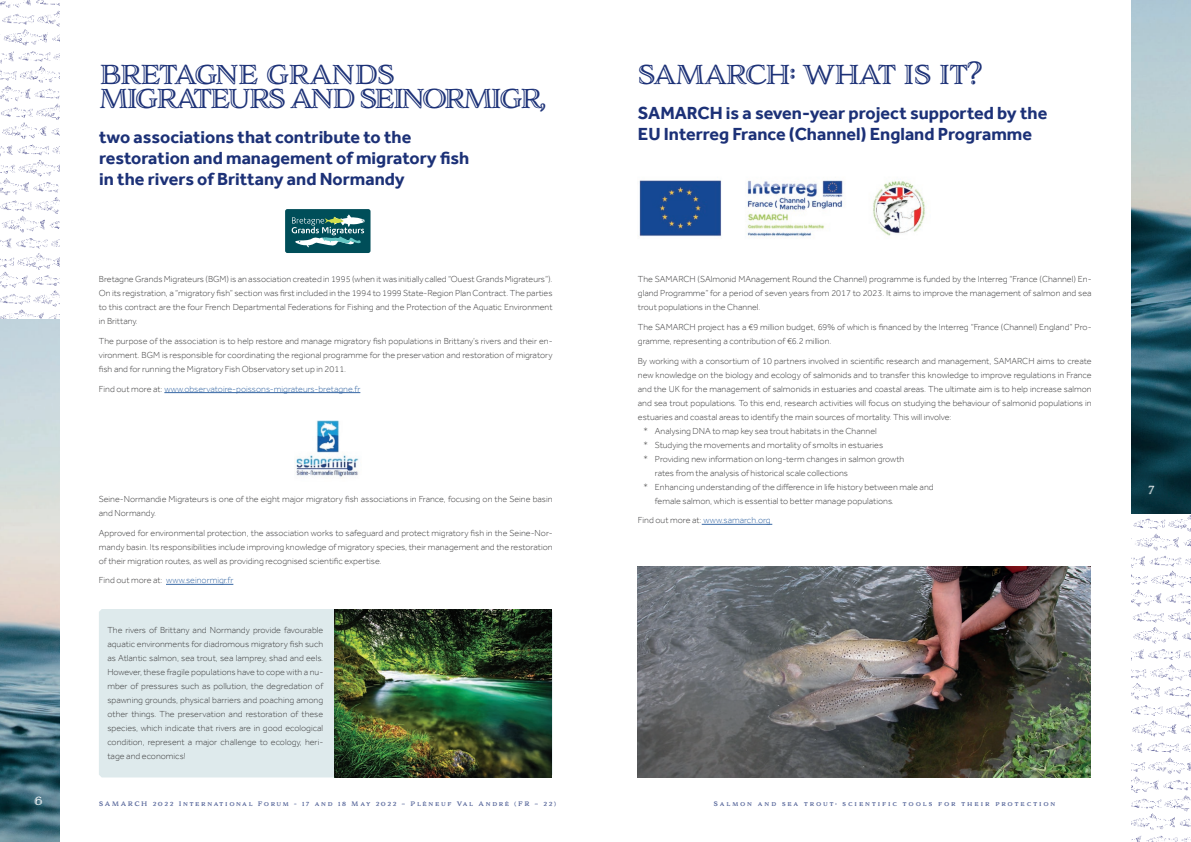
<style>
.page{position:relative;width:1191px;height:842px;background:#fff}
.page>*{position:absolute;margin:0;border:0;box-sizing:border-box;transform-origin:0 0}
.t1{font:30px/24px "Adorn S Engraved";letter-spacing:-.09em;color:#1c3177}
.t2{font:30px "Adorn S Engraved";letter-spacing:-.07em;color:#1c3177}
.t3{font:700 18px/21px "Effra";color:#1c3177}
.t4{font:12px "Adorn S Engraved";color:#fff}
.t5{font:300 9px/14px "Effra";color:#3e3e3f;text-align:justify}
.t6{font:300 9px "Effra";color:#3667a4}
.t7{font:6px "Adorn S Engraved";letter-spacing:.28em;color:#1c3177}
.t8{font:6px "Adorn S Engraved";letter-spacing:.325em;color:#1c3177}
.s1{color:#3e3e3f}
</style>
<div class="page">
<img style="left:0;top:318px;width:60px;height:524px">
<img style="left:1131px;top:0;width:60px;height:514px">
<img style="left:1131px;top:515px;width:60px;height:327px">
<img style="left:0;top:0;width:60px;height:318px">
<div style="left:285px;top:209px;width:85px;height:44px;background:#004e59;border-radius:2px"></div>
<svg style="left:292px;top:214px;width:73px;height:33px"></svg>
<hr style="left:164px;top:392px;width:196px;height:1px;background:#3667a4">
<hr style="left:701px;top:524px;width:71px;height:1px;background:#3667a4">
<hr style="left:166px;top:584px;width:67px;height:1px;background:#3667a4">
<div style="left:99px;top:609px;width:235px;height:168px;background:#deeaec"></div>
<img style="left:295px;top:420px;width:64px;height:58px">
<img style="left:639px;top:180px;width:286px;height:57px">
<img style="left:334px;top:609px;width:218px;height:168px">
<img style="left:638px;top:566px;width:452px;height:211px">
<h1 class="t1" style="left:99px;top:62px;width:448px">bretagne grands migrateurs and seinormigr,</h1>
<h2 class="t3" style="left:99px;top:126px;width:372px">two associations that contribute to the restoration and management of migratory fish in the rivers of Brittany and Normandy</h2>
<p class="t5" style="left:99px;top:272px;width:455px">Bretagne Grands Migrateurs (BGM) is an association created in 1995 (when it was initially called “Ouest Grands Migrateurs”).<br>On its registration, a “migratory fish” section was first included in the 1994 to 1999 State-Region Plan Contract. The parties to this contract are the four French Departmental Federations for Fishing and the Protection of the Aquatic Environment in Brittany.</p>
<p class="t5" style="left:99px;top:334px;width:455px">The purpose of the association is to help restore and manage migratory fish populations in Brittany’s rivers and their en&shy;vironment. BGM is responsible for coordinating the regional programme for the preservation and restoration of migratory fish and for running the Migratory Fish Observatory set up in 2011.</p>
<p class="t6" style="left:99px;top:383px;width:263px"><span class="s1">Find out more at:</span> www.observatoire-poissons-migrateurs-bretagne.fr</p>
<p class="t5" style="left:99px;top:492px;width:455px">Seine-Normandie Migrateurs is one of the eight major migratory fish associations in France, focusing on the Seine basin and Normandy.</p>
<p class="t5" style="left:99px;top:526px;width:455px">Approved for environmental protection, the association works to safeguard and protect migratory fish in the Seine-Nor&shy;mandy basin. Its responsibilities include improving knowledge of migratory species, their management and the restoration of their migration routes, as well as providing recognised scientific expertise.</p>
<p class="t6" style="left:99px;top:575px;width:136px"><span class="s1">Find out more at:</span> www.seinormigr.fr</p>
<p class="t5" style="left:107px;top:623px;width:217px">The rivers of Brittany and Normandy provide favourable aquatic environments for diadromous migratory fish such as Atlantic salmon, sea trout, sea lamprey, shad and eels.<br>However, these fragile populations have to cope with a nu&shy;mber of pressures such as pollution, the degredation of spawning grounds, physical barriers and poaching among other things. The preservation and restoration of these species, which indicate that rivers are in good ecological condition, represent a major challenge to ecology, heri&shy;tage and economics!</p>
<h1 class="t2" style="left:638px;top:53px;width:346px">samarch: what is it?</h1>
<h2 class="t3" style="left:638px;top:102px;width:411px">SAMARCH is a seven-year project supported by the<br>EU Interreg France (Channel) England Programme</h2>
<p class="t5" style="left:638px;top:272px;width:455px">The SAMARCH (SAlmonid MAnagement Round the Channel) programme is funded by the Interreg “France (Channel) En&shy;gland Programme” for a period of seven years from 2017 to 2023. It aims to improve the management of salmon and sea trout populations in the Channel.</p>
<p class="t5" style="left:638px;top:320px;width:455px">The SAMARCH project has a €9 million budget, 69% of which is financed by the Interreg “France (Channel) England” Pro&shy;gramme, representing a contribution of €6.2 million.</p>
<p class="t5" style="left:638px;top:354px;width:455px">By working with a consortium of 10 partners involved in scientific research and management, SAMARCH aims to create</p>
<p class="t5" style="left:638px;top:368px;width:455px">new knowledge on the biology and ecology of salmonids and to transfer this knowledge to improve regulations in France</p>
<p class="t5" style="left:638px;top:382px;width:455px">and the UK for the management of salmonids in estuaries and coastal areas. The ultimate aim is to help increase salmon</p>
<p class="t5" style="left:638px;top:396px;width:455px">and sea trout populations. To this end, research activities will focus on studying the behaviour of salmonid populations in</p>
<p class="t5" style="left:638px;top:410px;width:315px">estuaries and coastal areas to identify the main sources of mortality. This will involve:</p>
<p class="t5" style="left:643px;top:424px;width:235px">* Analysing DNA to map key sea trout habitats in the Channel</p>
<p class="t5" style="left:643px;top:438px;width:241px">* Studying the movements and mortality of smolts in estuaries</p>
<p class="t5" style="left:643px;top:452px;width:262px">* Providing new information on long-term changes in salmon growth</p>
<p class="t5" style="left:655px;top:466px;width:195px">rates from the analysis of historical scale collections</p>
<p class="t5" style="left:643px;top:480px;width:292px">* Enhancing understanding of the difference in life history between male and</p>
<p class="t5" style="left:655px;top:494px;width:240px">female salmon, which is essential to better manage populations.</p>
<p class="t6" style="left:638px;top:515px;width:134px"><span class="s1">Find out more at:</span> www.samarch.org</p>
<h3 class="t4" style="left:34px;top:793px;width:10px">6</h3>
<p class="t7" style="left:99px;top:800px;width:458px">SAMARCH 2022 International Forum - 17 and 18 May 2022 – Pléneuf Val André (FR – 22)</p>
<p class="t8" style="left:714px;top:800px;width:343px">Salmon and sea trout: scientific tools for their protection</p>
<h3 class="t4" style="left:1148px;top:482px;width:8px">7</h3>
</div>
